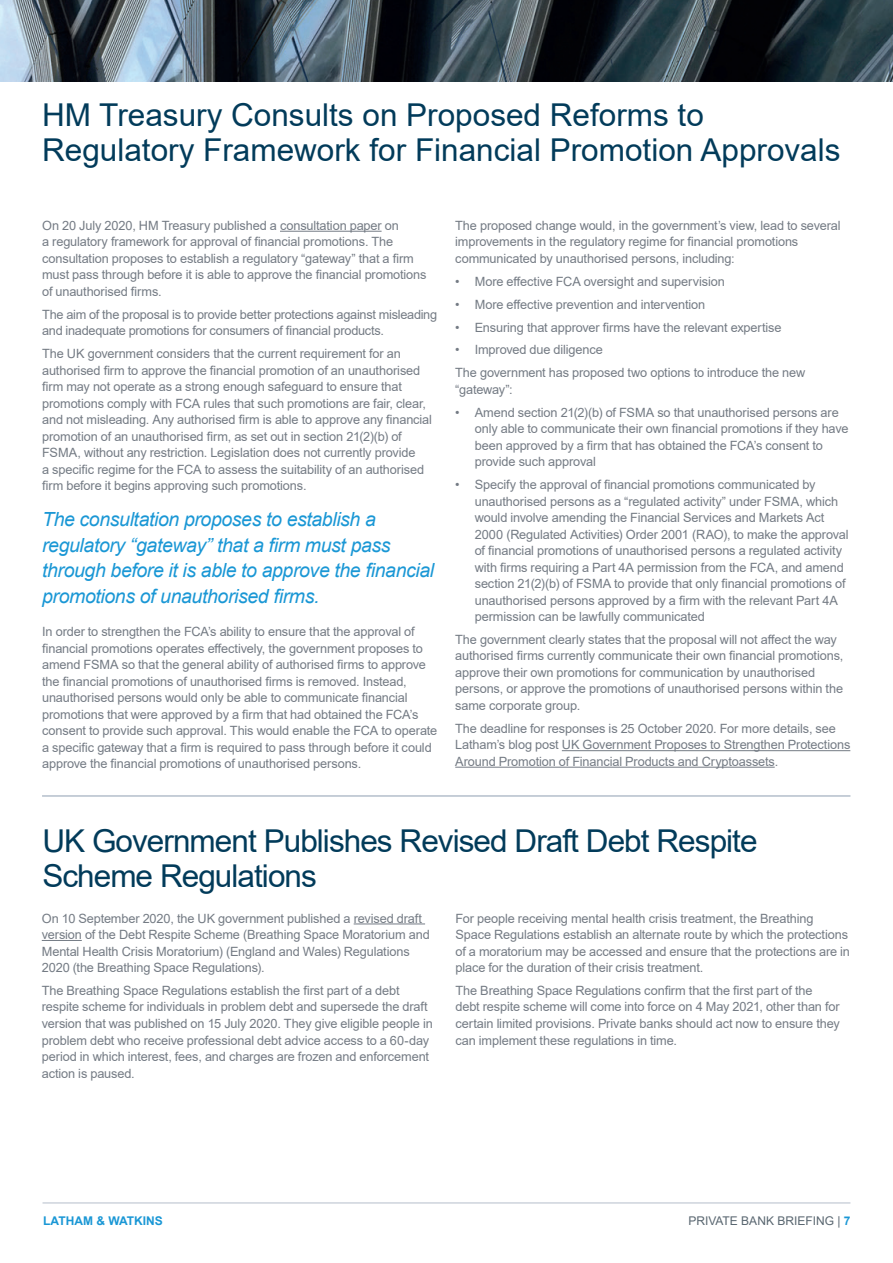
<style>
.page{position:relative;width:893px;height:1263px;background:#fff}
.page>*{position:absolute;margin:0;border:0;box-sizing:border-box;transform-origin:0 0}
.Heading{font:31.5px/34.5px "Arial";color:#023b5a}
.Heading-2{font:31.5px/34.5px "Arial";letter-spacing:-.03em;color:#023b5a}
.Pull_Quote{font:italic 19.5px/25.5px "Arial";letter-spacing:-.02em;color:#1a97d5}
.Body_Copy{font:12.75px/16.5px "Arial";letter-spacing:-.01em;color:#747b84}
.t1{font:12px "Arial";color:#596670}
.t2{font:700 12px "Arial";color:#1a97d5}
.s1{font-weight:700;color:#1a97d5}
</style>
<div class="page">
<hr style="left:43px;top:1202px;width:807px;height:1px;background:#b4becb">
<img style="left:0;top:0;width:893px;height:81px">
<hr style="left:280px;top:231px;width:102px;height:1px;background:#747b84">
<hr style="left:562px;top:750px;width:288px;height:1px;background:#747b84">
<hr style="left:455px;top:767px;width:320px;height:1px;background:#747b84">
<hr style="left:42px;top:795px;width:808px;height:2px;background:#b4becb">
<hr style="left:354px;top:923px;width:71px;height:1px;background:#747b84">
<hr style="left:42px;top:940px;width:40px;height:1px;background:#747b84">
<p class="Heading" style="left:42px;top:98px;width:800px">HM Treasury Consults on Proposed Reforms to<br>Regulatory Framework for Financial Promotion Approvals</p>
<p class="Body_Copy" style="left:42px;top:217px;width:386px">On 20 July 2020, HM Treasury published a consultation paper on<br>a regulatory framework for approval of financial promotions. The consultation proposes to establish a regulatory “gateway” that a firm must pass through before it is able to approve the financial promotions of unauthorised firms.</p>
<p class="Body_Copy" style="left:42px;top:306px;width:397px">The aim of the proposal is to provide better protections against misleading and inadequate promotions for consumers of financial products.</p>
<p class="Body_Copy" style="left:42px;top:345px;width:391px">The UK government considers that the current requirement for an authorised firm to approve the financial promotion of an unauthorised firm may not operate as a strong enough safeguard to ensure that promotions comply with FCA rules that such promotions are fair, clear, and not misleading. Any authorised firm is able to approve any financial promotion of an unauthorised firm, as set out in section 21(2)(b) of FSMA, without any restriction. Legislation does not currently provide<br>a specific regime for the FCA to assess the suitability of an authorised firm before it begins approving such promotions.</p>
<p class="Pull_Quote" style="left:42px;top:507px;width:394px">The consultation proposes to establish a regulatory “gateway” that a firm must pass through before it is able to approve the financial promotions of unauthorised firms.</p>
<p class="Body_Copy" style="left:42px;top:623px;width:397px">In order to strengthen the FCA’s ability to ensure that the approval of financial promotions operates effectively, the government proposes to amend FSMA so that the general ability of authorised firms to approve the financial promotions of unauthorised firms is removed. Instead, unauthorised persons would only be able to communicate financial promotions that were approved by a firm that had obtained the FCA’s consent to provide such approval. This would enable the FCA to operate a specific gateway that a firm is required to pass through before it could approve the financial promotions of unauthorised persons.</p>
<p class="Body_Copy" style="left:455px;top:217px;width:387px">The proposed change would, in the government’s view, lead to several improvements in the regulatory regime for financial promotions communicated by unauthorised persons, including:</p>
<p class="Body_Copy" style="left:455px;top:273px;width:271px">• More effective FCA oversight and supervision</p>
<p class="Body_Copy" style="left:455px;top:296px;width:252px">• More effective prevention and intervention</p>
<p class="Body_Copy" style="left:455px;top:319px;width:328px">• Ensuring that approver firms have the relevant expertise</p>
<p class="Body_Copy" style="left:455px;top:342px;width:149px">• Improved due diligence</p>
<p class="Body_Copy" style="left:455px;top:364px;width:351px">The government has proposed two options to introduce the new “gateway”:</p>
<p class="Body_Copy" style="left:475px;top:404px;width:375px;text-indent:-20px">• Amend section 21(2)(b) of FSMA so that unauthorised persons are only able to communicate their own financial promotions if they have been approved by a firm that has obtained the FCA’s consent to provide such approval</p>
<p class="Body_Copy" style="left:475px;top:476px;width:375px;text-indent:-20px">• Specify the approval of financial promotions communicated by unauthorised persons as a “regulated activity” under FSMA, which would involve amending the Financial Services and Markets Act 2000 (Regulated Activities) Order 2001 (RAO), to make the approval of financial promotions of unauthorised persons a regulated activity with firms requiring a Part 4A permission from the FCA, and amend section 21(2)(b) of FSMA to provide that only financial promotions of unauthorised persons approved by a firm with the relevant Part 4A permission can be lawfully communicated</p>
<p class="Body_Copy" style="left:455px;top:631px;width:390px">The government clearly states that the proposal will not affect the way authorised firms currently communicate their own financial promotions, approve their own promotions for communication by unauthorised persons, or approve the promotions of unauthorised persons within the same corporate group.</p>
<p class="Body_Copy" style="left:455px;top:720px;width:397px">The deadline for responses is 25 October 2020. For more details, see<br>Latham’s blog post UK Government Proposes to Strengthen Protections<br>Around Promotion of Financial Products and Cryptoassets.</p>
<p class="Heading-2" style="left:42px;top:824px;width:717px">UK Government Publishes Revised Draft Debt Respite<br>Scheme Regulations</p>
<p class="Body_Copy" style="left:42px;top:910px;width:389px">On 10 September 2020, the UK government published a revised draft version of the Debt Respite Scheme (Breathing Space Moratorium and Mental Health Crisis Moratorium) (England and Wales) Regulations 2020 (the Breathing Space Regulations).</p>
<p class="Body_Copy" style="left:42px;top:982px;width:392px">The Breathing Space Regulations establish the first part of a debt respite scheme for individuals in problem debt and supersede the draft version that was published on 15 July 2020. They give eligible people in problem debt who receive professional debt advice access to a 60-day period in which interest, fees, and charges are frozen and enforcement action is paused.</p>
<p class="Body_Copy" style="left:455px;top:910px;width:396px">For people receiving mental health crisis treatment, the Breathing Space Regulations establish an alternate route by which the protections of a moratorium may be accessed and ensure that the protections are in place for the duration of their crisis treatment.</p>
<p class="Body_Copy" style="left:455px;top:982px;width:386px">The Breathing Space Regulations confirm that the first part of the debt respite scheme will come into force on 4 May 2021, other than for certain limited provisions. Private banks should act now to ensure they can implement these regulations in time.</p>
<p class="t2" style="left:43px;top:1212px;width:121px">LATHAM &amp; WATKINS</p>
<p class="t1" style="left:688px;top:1212px;width:164px">PRIVATE BANK BRIEFING | <span class="s1">7</span></p>
</div>
